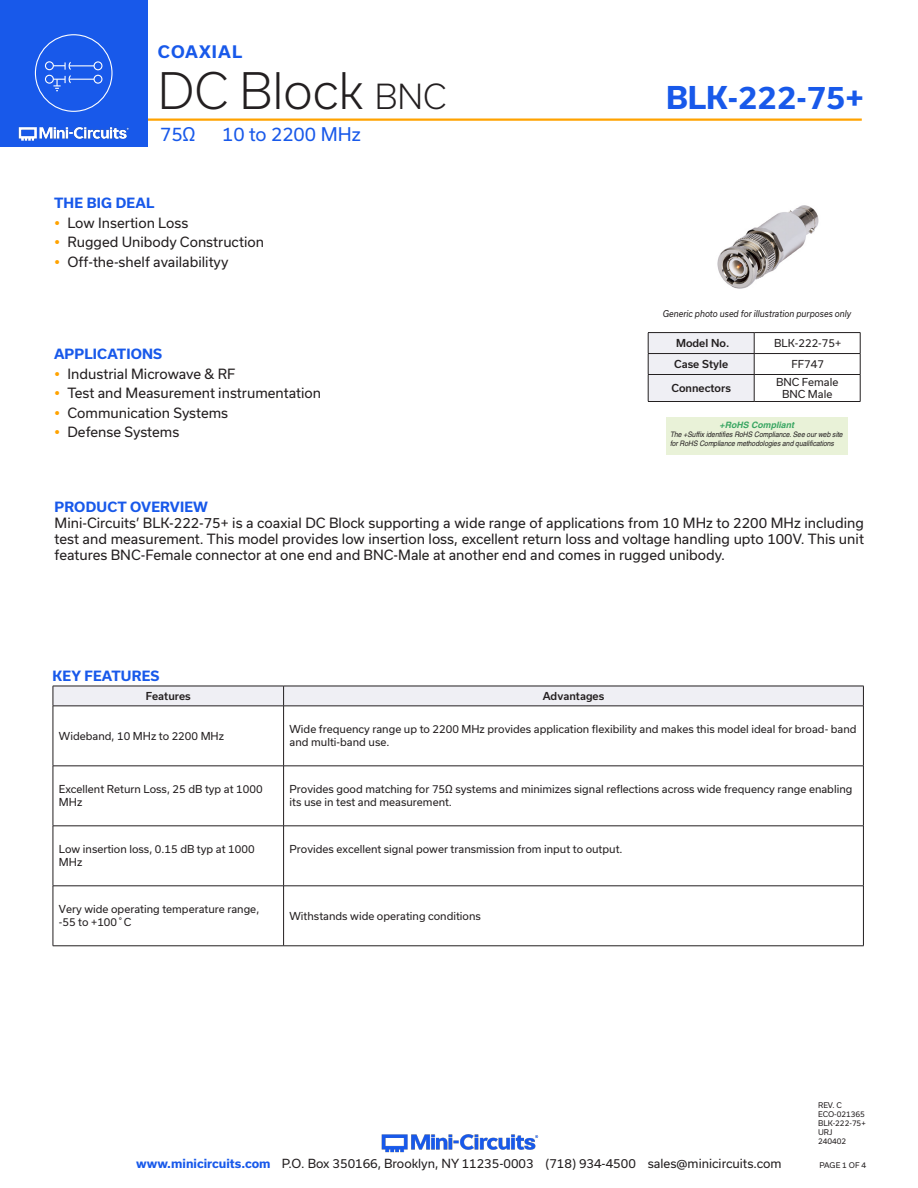
<style>
.page{position:relative;width:918px;height:1188px;background:#fff}
.page>*{position:absolute;margin:0;border:0;box-sizing:border-box;transform-origin:0 0}
.t1{font:300 48px "Usual";color:#231f20}
.t2{font:700 30px "Usual";color:#1859ea}
.Frequency{font:18px "Usual";color:#1859ea}
.t3{font:700 16.5px "Usual";letter-spacing:.065em;color:#1859ea}
.Regular_Copy{font:13.5px/16.2px "Usual";color:#231f20;text-align:justify}
.Blue_Headers{font:700 13.5px "Usual";letter-spacing:.015em;color:#1859ea}
.t4{font:12px "Usual";color:#231f20}
.Table_Body_Left_Justified{font:10.5px/12.6px "Usual";color:#231f20}
.Table_Header_Center{font:500 10.5px "Usual";color:#231f20}
.Table_Body_Center{font:10.5px/12.6px "Usual";color:#231f20;text-align:center}
.t5{font:italic 9px "Usual";color:#231f20;scale:.9 1}
.t6{font:italic 700 8.85px "Helvetica";color:rgb(13 147 68/.8)}
.t7{font:italic 7.5px/9px "Helvetica";letter-spacing:-.005em;color:#231f20;scale:.9 1}
.Revision{font:7.5px/9px "Usual";color:#231f20}
.s1{font-size:33px}
.s2{font-weight:700;color:#1859ea}
</style>
<div class="page">
<img style="left:381px;top:1134px;width:158px;height:19px">
<hr style="left:129px;top:118px;width:733px;height:3px;background:#ffa300">
<div style="left:0;top:0;width:147px;height:147px;background:#1859ea"></div>
<hr style="left:917px;top:0;width:1px;height:147px;background:#1859ea">
<img style="left:18px;top:120px;width:130px;height:25px">
<div style="left:35px;top:34px;width:78px;height:78px;border:1px solid #fff;border-radius:50%"></div>
<div style="left:45px;top:61px;width:9px;height:9px;border:1px solid #fff;border-radius:50%"></div>
<div style="left:94px;top:61px;width:8px;height:9px;border:1px solid #fff;border-radius:50%"></div>
<div style="left:45px;top:75px;width:9px;height:9px;border:1px solid #fff;border-radius:50%"></div>
<div style="left:94px;top:75px;width:8px;height:9px;border:1px solid #fff;border-radius:50%"></div>
<svg style="left:53px;top:62px;width:41px;height:29px"></svg>
<svg style="left:53px;top:686px;width:811px;height:20px"></svg>
<hr style="left:53px;top:706px;width:231px;height:1px;background:#231f20">
<hr style="left:53px;top:706px;width:1px;height:60px;background:#231f20">
<hr style="left:284px;top:706px;width:580px;height:1px;background:#231f20">
<hr style="left:283px;top:706px;width:1px;height:60px;background:#231f20">
<hr style="left:863px;top:706px;width:1px;height:60px;background:#231f20">
<hr style="left:53px;top:766px;width:231px;height:1px;background:#231f20">
<hr style="left:53px;top:766px;width:1px;height:60px;background:#231f20">
<hr style="left:284px;top:766px;width:580px;height:1px;background:#231f20">
<hr style="left:283px;top:766px;width:1px;height:60px;background:#231f20">
<hr style="left:863px;top:766px;width:1px;height:60px;background:#231f20">
<hr style="left:53px;top:826px;width:231px;height:1px;background:#231f20">
<hr style="left:53px;top:826px;width:1px;height:60px;background:#231f20">
<hr style="left:284px;top:826px;width:580px;height:1px;background:#231f20">
<hr style="left:283px;top:826px;width:1px;height:60px;background:#231f20">
<hr style="left:863px;top:826px;width:1px;height:60px;background:#231f20">
<hr style="left:53px;top:886px;width:231px;height:1px;background:#231f20">
<hr style="left:53px;top:886px;width:1px;height:60px;background:#231f20">
<hr style="left:284px;top:886px;width:580px;height:1px;background:#231f20">
<hr style="left:283px;top:886px;width:1px;height:60px;background:#231f20">
<hr style="left:863px;top:886px;width:1px;height:60px;background:#231f20">
<hr style="left:53px;top:946px;width:231px;height:1px;background:#231f20">
<hr style="left:284px;top:946px;width:580px;height:1px;background:#231f20">
<img style="left:717px;top:205px;width:102px;height:84px">
<div style="left:666px;top:417px;width:181px;height:38px;background:#e9f2d8"></div>
<hr style="left:754px;top:332px;width:106px;height:1px;background:#231f20">
<hr style="left:754px;top:353px;width:106px;height:1px;background:#231f20">
<svg style="left:860px;top:333px;width:1px;height:68px"></svg>
<hr style="left:754px;top:374px;width:106px;height:1px;background:#231f20">
<hr style="left:754px;top:401px;width:106px;height:1px;background:#231f20">
<hr style="left:648px;top:332px;width:106px;height:1px;background:#231f20">
<div style="left:648px;top:333px;width:107px;height:69px;background:#efeff4"></div>
<hr style="left:648px;top:353px;width:106px;height:1px;background:#231f20">
<hr style="left:648px;top:374px;width:106px;height:1px;background:#231f20">
<hr style="left:648px;top:401px;width:106px;height:1px;background:#231f20">
<h3 class="t3" style="left:158px;top:42px;width:86px">COAXIAL</h3>
<h1 class="t1" style="left:158px;top:63px;width:290px">DC Block <span class="s1">BNC</span></h1>
<p class="Frequency" style="left:160px;top:124px;width:37px">75Ω</p>
<p class="Frequency" style="left:222px;top:124px;width:140px">10 to 2200 MHz</p>
<p class="Blue_Headers" style="left:54px;top:195px;width:102px">THE BIG DEAL</p>
<p class="Regular_Copy" style="left:68px;top:214px;width:122px">Low Insertion Loss</p>
<p class="Regular_Copy" style="left:68px;top:234px;width:198px">Rugged Unibody Construction</p>
<p class="Regular_Copy" style="left:68px;top:253px;width:162px">Off-the-shelf availabilityy</p>
<p class="Blue_Headers" style="left:54px;top:346px;width:110px">APPLICATIONS</p>
<p class="Regular_Copy" style="left:68px;top:366px;width:169px">Industrial Microwave &amp; RF</p>
<p class="Regular_Copy" style="left:68px;top:385px;width:255px">Test and Measurement instrumentation</p>
<p class="Regular_Copy" style="left:68px;top:405px;width:162px">Communication Systems</p>
<p class="Regular_Copy" style="left:68px;top:424px;width:113px">Defense Systems</p>
<h2 class="t2" style="left:666px;top:80px;width:199px">BLK-222-75+</h2>
<p class="t5" style="left:663px;top:308px;width:211px">Generic photo used for illustration purposes only</p>
<p class="Table_Header_Center" style="left:676px;top:337px;width:55px">Model No.</p>
<p class="Table_Body_Center" style="left:774px;top:337px;width:69px">BLK-222-75+</p>
<p class="Table_Header_Center" style="left:674px;top:358px;width:55px">Case Style</p>
<p class="Table_Body_Center" style="left:791px;top:358px;width:34px">FF747</p>
<p class="Table_Header_Center" style="left:671px;top:382px;width:61px">Connectors</p>
<p class="Table_Body_Center" style="left:776px;top:375px;width:64px">BNC Female<br>BNC Male</p>
<p class="t6" style="left:720px;top:420px;width:76px">+RoHS Compliant</p>
<p class="t7" style="left:670px;top:430px;width:193px">The +Suffix identifies RoHS Compliance. See our web site for RoHS Compliance methodologies and qualifications</p>
<p class="Blue_Headers" style="left:55px;top:499px;width:155px">PRODUCT OVERVIEW</p>
<p class="Regular_Copy" style="left:55px;top:515px;width:811px">Mini-Circuits’ BLK-222-75+ is a coaxial DC Block supporting a wide range of applications from 10 MHz to 2200 MHz including test and measurement. This model provides low insertion loss, excellent return loss and voltage handling upto 100V. This unit features BNC-Female connector at one end and BNC-Male at another end and comes in rugged unibody.</p>
<p class="Blue_Headers" style="left:52px;top:668px;width:108px">KEY FEATURES</p>
<p class="Table_Header_Center" style="left:146px;top:690px;width:47px">Features</p>
<p class="Table_Header_Center" style="left:543px;top:690px;width:63px">Advantages</p>
<p class="Table_Body_Left_Justified" style="left:59px;top:730px;width:167px">Wideband, 10 MHz to 2200 MHz</p>
<p class="Table_Body_Left_Justified" style="left:290px;top:723px;width:569px">Wide frequency range up to 2200 MHz provides application flexibility and makes this model ideal for broad- band and multi-band use.</p>
<p class="Table_Body_Left_Justified" style="left:59px;top:783px;width:205px">Excellent Return Loss, 25 dB typ at 1000<br>MHz</p>
<p class="Table_Body_Left_Justified" style="left:290px;top:783px;width:564px">Provides good matching for 75Ω systems and minimizes signal reflections across wide frequency range enabling its use in test and measurement.</p>
<p class="Table_Body_Left_Justified" style="left:59px;top:843px;width:197px">Low insertion loss, 0.15 dB typ at 1000<br>MHz</p>
<p class="Table_Body_Left_Justified" style="left:290px;top:843px;width:334px">Provides excellent signal power transmission from input to output.</p>
<p class="Table_Body_Left_Justified" style="left:59px;top:903px;width:202px">Very wide operating temperature range, -55 to +100˚C</p>
<p class="Table_Body_Left_Justified" style="left:290px;top:909px;width:193px">Withstands wide operating conditions</p>
<p class="Revision" style="left:818px;top:1101px;width:48px">REV. C<br>ECO-021365</p>
<p class="Revision" style="left:818px;top:1119px;width:49px">BLK-222-75+</p>
<p class="Revision" style="left:818px;top:1128px;width:16px">URJ</p>
<p class="Revision" style="left:818px;top:1137px;width:30px">240402</p>
<p class="t4" style="left:136px;top:1157px;width:647px"><span class="s2">www.minicircuits.com</span> P.O. Box 350166, Brooklyn, NY 11235-0003 (718) 934-4500 sales@minicircuits.com</p>
<p class="Revision" style="left:819px;top:1161px;width:48px">PAGE 1 OF 4</p>
</div>
